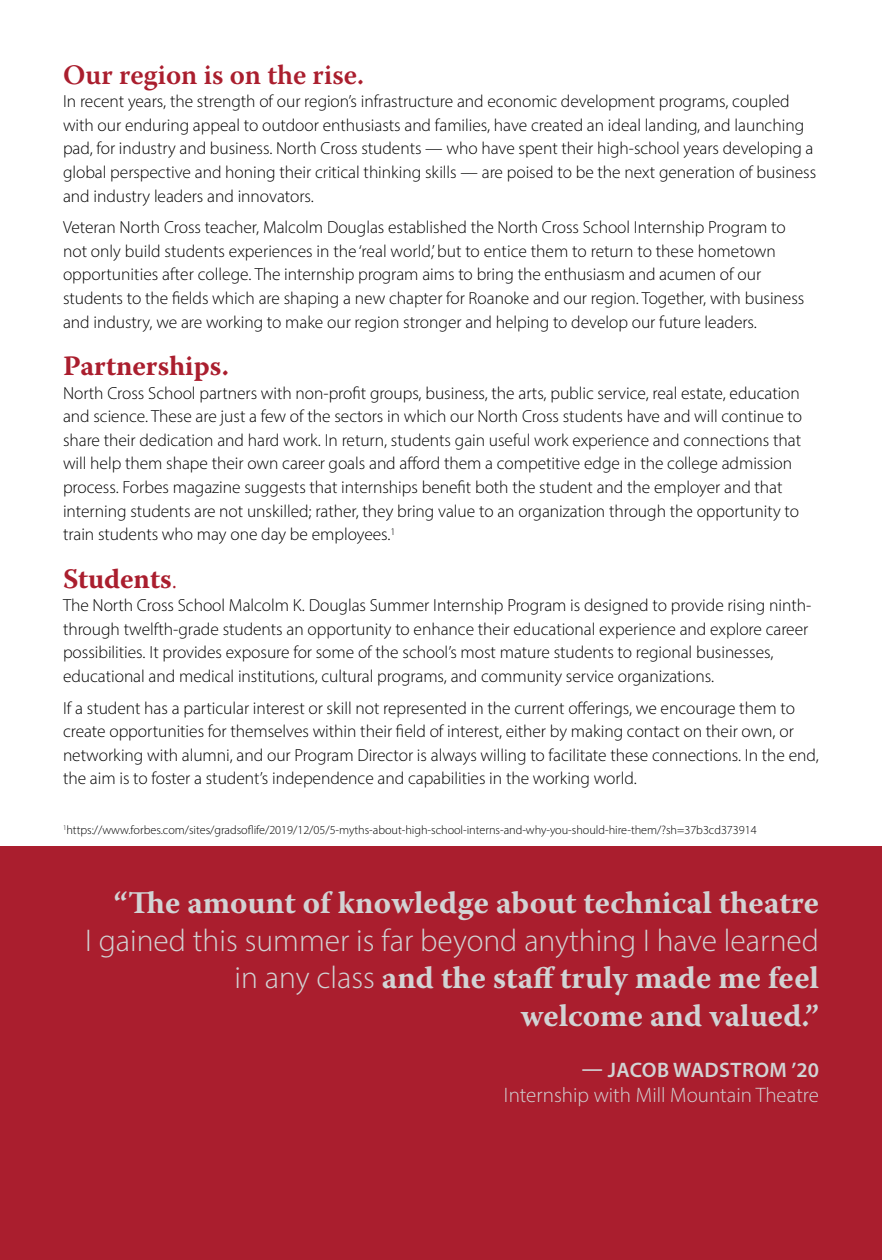
<style>
.page{position:relative;width:882px;height:1260px;background:#fff}
.page>*{position:absolute;margin:0;border:0;box-sizing:border-box;transform-origin:0 0}
.t1{font:700 31.5px/37.8px "Warnock Pro";color:#d1d3d4;text-align:right}
.t2{font:300 31.5px "Myriad Pro";color:#d1d3d4}
.t3{font:700 28px "Warnock Pro";letter-spacing:-.005em;color:#aa1e2e}
.t4{font:600 28px "Warnock Pro";color:#aa1e2e}
.t5{font:300 21px "Myriad Pro";color:#d1d3d4}
.t6{font:600 21px "Myriad Pro";letter-spacing:.02em;color:#d1d3d4}
.t7{font:300 17.5px/23.6px "Myriad Pro";letter-spacing:-.005em;color:#000}
.t8{font:300 12.25px "Myriad Pro";letter-spacing:-.005em;color:#000}
.s1{font-family:"Myriad Pro";font-weight:300}
</style>
<div class="page">
<div style="left:0;top:847px;width:882px;height:413px;background:#aa1e2e"></div>
<h2 class="t4" style="left:63px;top:58px;width:303px">Our region is on the rise.</h2>
<p class="t7" style="left:63px;top:89px;width:755px">In recent years, the strength of our region’s infrastructure and economic development programs, coupled with our enduring appeal to outdoor enthusiasts and families, have created an ideal landing, and launching pad, for industry and business. North Cross students — who have spent their high-school years developing a global perspective and honing their critical thinking skills — are poised to be the next generation of business and industry leaders and innovators.</p>
<p class="t7" style="left:63px;top:215px;width:743px">Veteran North Cross teacher, Malcolm Douglas established the North Cross School Internship Program to not only build students experiences in the ‘real world,’ but to entice them to return to these hometown opportunities after college. The internship program aims to bring the enthusiasm and acumen of our students to the fields which are shaping a new chapter for Roanoke and our region. Together, with business and industry, we are working to make our region stronger and helping to develop our future leaders.</p>
<h2 class="t3" style="left:63px;top:349px;width:168px">Partnerships.</h2>
<p class="t7" style="left:63px;top:381px;width:741px">North Cross School partners with non-profit groups, business, the arts, public service, real estate, education and science. These are just a few of the sectors in which our North Cross students have and will continue to share their dedication and hard work. In return, students gain useful work experience and connections that will help them shape their own career goals and afford them a competitive edge in the college admission process. Forbes magazine suggests that internships benefit both the student and the employer and that interning students are not unskilled; rather, they bring value to an organization through the opportunity to train students who may one day be employees.<sup>1</sup></p>
<h2 class="t3" style="left:63px;top:562px;width:115px">Students<span class="s1">.</span></h2>
<p class="t7" style="left:63px;top:593px;width:750px">The North Cross School Malcolm K. Douglas Summer Internship Program is designed to provide rising ninth&shy;through twelfth-grade students an opportunity to enhance their educational experience and explore career possibilities. It provides exposure for some of the school’s most mature students to regional businesses, educational and medical institutions, cultural programs, and community service organizations.</p>
<p class="t7" style="left:63px;top:696px;width:757px">If a student has a particular interest or skill not represented in the current offerings, we encourage them to create opportunities for themselves within their field of interest, either by making contact on their own, or networking with alumni, and our Program Director is always willing to facilitate these connections. In the end, the aim is to foster a student’s independence and capabilities in the working world.</p>
<p class="t8" style="left:63px;top:822px;width:695px"><sup>1</sup>https://www.forbes.com/sites/gradsoflife/2019/12/05/5-myths-about-high-school-interns-and-why-you-should-hire-them/?sh=37b3cd373914</p>
<h1 class="t1" style="left:114px;top:883px;width:707px">“The amount of knowledge about technical theatre</h1>
<h1 class="t2" style="left:85px;top:921px;width:735px">I gained this summer is far beyond anything I have learned</h1>
<h1 class="t1" style="left:235px;top:959px;width:586px"><span class="s1">in any class</span> and the staff truly made me feel welcome and valued.”</h1>
<p class="t6" style="left:582px;top:1056px;width:239px">— JACOB WADSTROM ’20</p>
<p class="t5" style="left:504px;top:1082px;width:317px">Internship with Mill Mountain Theatre</p>
</div>
